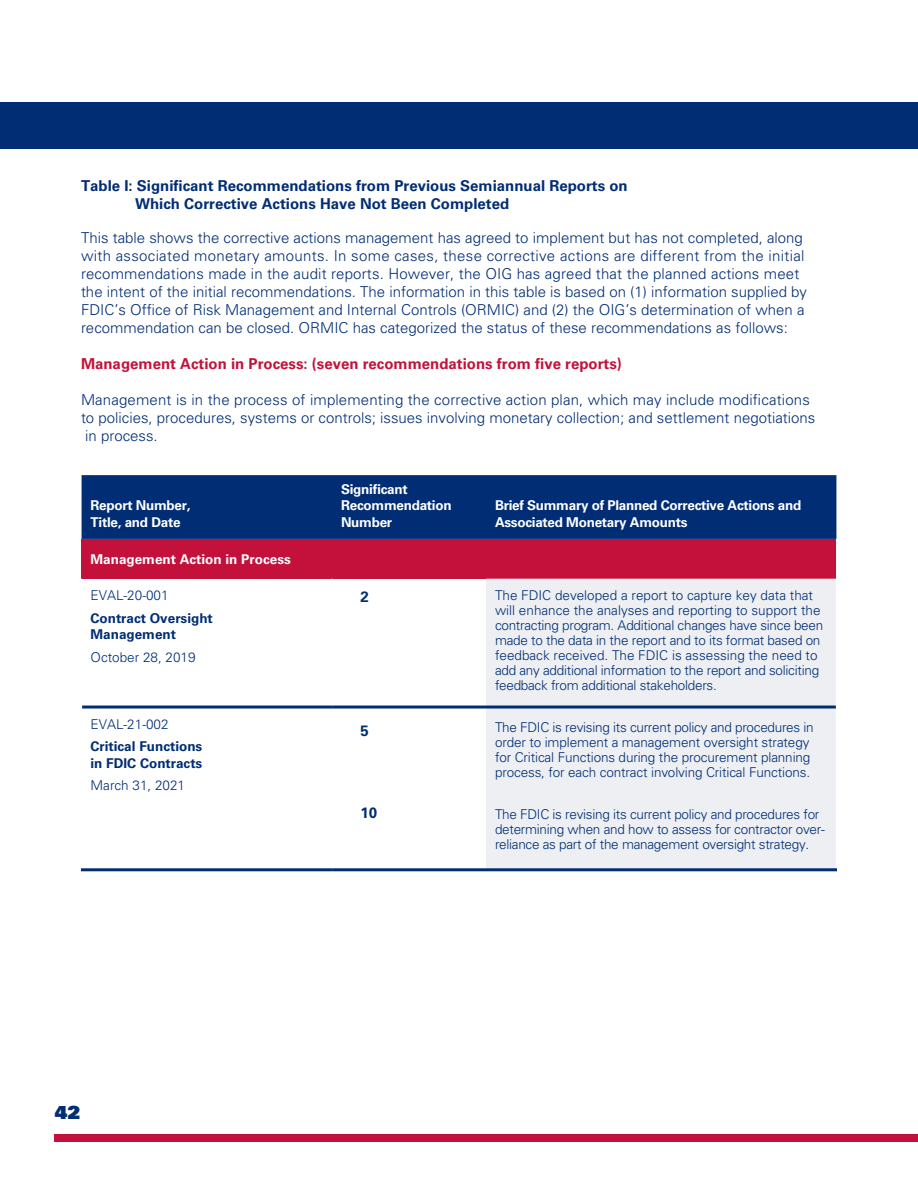
<style>
.page{position:relative;width:918px;height:1188px;background:#fff}
.page>*{position:absolute;margin:0;border:0;box-sizing:border-box;transform-origin:0 0}
.t1{font:18px "Univers LT Std X Black";color:#002d74}
.body{font:300 15px/18px "Univers LT Std";color:#002d74}
.body-2{font:700 15px/18px "Univers LT Std";color:#002d74}
.body-3{font:700 15px "Univers LT Std";color:#c3113c}
.body-4{font:300 13.5px/15px "Univers LT Std";letter-spacing:-.02em;color:#002d74}
.body-5{font:700 13.5px/16.5px "Univers LT Std";letter-spacing:-.02em;color:#fff}
.body-6{font:700 13.5px/16.5px "Univers LT Std";color:#002d74}
.body-7{font:300 13.5px "Univers LT Std";color:#002d74}
.body-8{font:700 13.5px "Univers LT Std";color:#fff}
</style>
<div class="page">
<div style="left:0;top:102px;width:918px;height:46px;background:#002d74"></div>
<div style="left:54px;top:1134px;width:864px;height:7px;background:#c3113c"></div>
<div style="left:82px;top:475px;width:754px;height:64px;background:#002d74"></div>
<div style="left:82px;top:539px;width:754px;height:40px;background:#c3113c"></div>
<div style="left:486px;top:579px;width:350px;height:289px;background:#edeff2"></div>
<hr style="left:486px;top:706px;width:350px;height:3px;background:#002d74">
<hr style="left:486px;top:868px;width:351px;height:3px;background:#002d74">
<hr style="left:82px;top:706px;width:250px;height:3px;background:#002d74">
<hr style="left:81px;top:868px;width:251px;height:3px;background:#002d74">
<hr style="left:332px;top:706px;width:154px;height:3px;background:#002d74">
<hr style="left:332px;top:868px;width:154px;height:3px;background:#002d74">
<p class="body-2" style="left:135px;top:177px;width:494px;text-indent:-54px">Table I: Significant Recommendations from Previous Semiannual Reports on<br>Which Corrective Actions Have Not Been Completed</p>
<p class="body" style="left:81px;top:229px;width:728px">This table shows the corrective actions management has agreed to implement but has not completed, along with associated monetary amounts. In some cases, these corrective actions are different from the initial recommendations made in the audit reports. However, the OIG has agreed that the planned actions meet the intent of the initial recommendations. The information in this table is based on (1) information supplied by FDIC’s Office of Risk Management and Internal Controls (ORMIC) and (2) the OIG’s determination of when a recommendation can be closed. ORMIC has categorized the status of these recommendations as follows:</p>
<p class="body-3" style="left:81px;top:355px;width:542px">Management Action in Process: (seven recommendations from five reports)</p>
<p class="body" style="left:81px;top:391px;width:736px">Management is in the process of implementing the corrective action plan, which may include modifications to policies, procedures, systems or controls; issues involving monetary collection; and settlement negotiations in process.</p>
<p class="body-5" style="left:91px;top:498px;width:102px">Report Number,<br>Title, and Date</p>
<p class="body-8" style="left:91px;top:551px;width:202px">Management Action in Process</p>
<p class="body-7" style="left:91px;top:588px;width:80px">EVAL-20-001</p>
<p class="body-6" style="left:91px;top:610px;width:124px">Contract Oversight<br>Management</p>
<p class="body-7" style="left:91px;top:649px;width:107px">October 28, 2019</p>
<p class="body-7" style="left:91px;top:716px;width:80px">EVAL-21-002</p>
<p class="body-6" style="left:91px;top:738px;width:113px">Critical Functions in FDIC Contracts</p>
<p class="body-7" style="left:91px;top:777px;width:96px">March 31, 2021</p>
<p class="body-5" style="left:341px;top:481px;width:112px">Significant<br>Recommendation<br>Number</p>
<p class="body-5" style="left:495px;top:498px;width:308px">Brief Summary of Planned Corrective Actions and<br>Associated Monetary Amounts</p>
<p class="body-2" style="left:361px;top:587px;width:10px">2</p>
<p class="body-4" style="left:495px;top:588px;width:330px">The FDIC developed a report to capture key data that will enhance the analyses and reporting to support the contracting program. Additional changes have since been made to the data in the report and to its format based on feedback received. The FDIC is assessing the need to add any additional information to the report and soliciting feedback from additional stakeholders.</p>
<p class="body-2" style="left:361px;top:722px;width:10px">5</p>
<p class="body-2" style="left:361px;top:804px;width:18px">10</p>
<p class="body-4" style="left:495px;top:720px;width:320px">The FDIC is revising its current policy and procedures in order to implement a management oversight strategy for Critical Functions during the procurement planning process, for each contract involving Critical Functions.</p>
<p class="body-4" style="left:495px;top:807px;width:331px">The FDIC is revising its current policy and procedures for determining when and how to assess for contractor over&shy;reliance as part of the management oversight strategy.</p>
<p class="t1" style="left:55px;top:1101px;width:27px">42</p>
</div>
